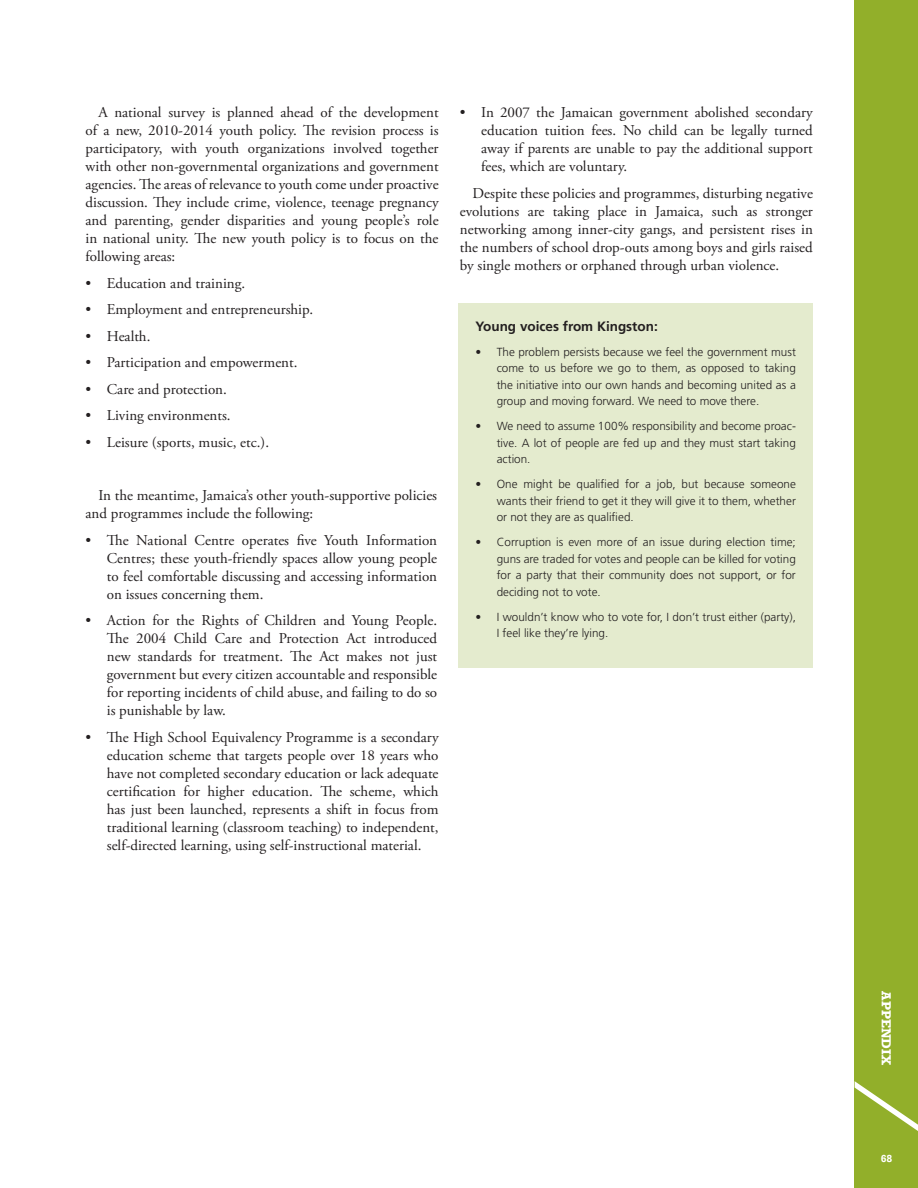
<style>
.page{position:relative;width:918px;height:1188px;background:#fff}
.page>*{position:absolute;margin:0;border:0;box-sizing:border-box;transform-origin:0 0}
.t1{font:15px/18px "Adobe Garamond Pro";color:#231f20;text-align:justify}
.t2{font:700 13.5px "Frutiger LT Std";color:#231f20}
.t3{font:700 13.5px "Rockwell";color:#fff}
.t4{font:300 11.7px/16.5px "Frutiger LT Std";color:#231f20;text-align:justify}
.t5{font:700 10.5px "Rockwell";color:#fff}
</style>
<div class="page">
<div style="left:854px;top:0;width:64px;height:1187px;background:#92af2a"></div>
<svg style="left:854px;top:1081px;width:64px;height:50px"></svg>
<div style="left:458px;top:303px;width:355px;height:365px;background:#e4ebce"></div>
<p class="t1" style="left:86px;top:104px;width:354px;text-indent:13px">A national survey is planned ahead of the development of a new, 2010-2014 youth policy. The revision process is participatory, with youth organizations involved together with other non-governmental organizations and government agencies. The areas of relevance to youth come under proactive discussion. They include crime, violence, teenage pregnancy and parenting, gender disparities and young people’s role in national unity. The new youth policy is to focus on the following areas:</p>
<p class="t1" style="left:86px;top:274px;width:161px">• Education and training.</p>
<p class="t1" style="left:86px;top:301px;width:229px">• Employment and entrepreneurship.</p>
<p class="t1" style="left:86px;top:327px;width:66px">• Health.</p>
<p class="t1" style="left:86px;top:354px;width:213px">• Participation and empowerment.</p>
<p class="t1" style="left:86px;top:380px;width:143px">• Care and protection.</p>
<p class="t1" style="left:86px;top:407px;width:147px">• Living environments.</p>
<p class="t1" style="left:86px;top:433px;width:185px">• Leisure (sports, music, etc.).</p>
<p class="t1" style="left:86px;top:486px;width:353px;text-indent:13px">In the meantime, Jamaica’s other youth-supportive policies and programmes include the following:</p>
<p class="t1" style="left:107px;top:531px;width:332px;text-indent:-21px">• The National Centre operates five Youth Information Centres; these youth-friendly spaces allow young people to feel comfortable discussing and accessing information on issues concerning them.</p>
<p class="t1" style="left:107px;top:612px;width:332px;text-indent:-21px">• Action for the Rights of Children and Young People.<br>The 2004 Child Care and Protection Act introduced new standards for treatment. The Act makes not just government but every citizen accountable and responsible for reporting incidents of child abuse, and failing to do so is punishable by law.</p>
<p class="t1" style="left:107px;top:728px;width:333px;text-indent:-21px">• The High School Equivalency Programme is a secondary education scheme that targets people over 18 years who have not completed secondary education or lack adequate certification for higher education. The scheme, which has just been launched, represents a shift in focus from traditional learning (classroom teaching) to independent, self-directed learning, using self-instructional material.</p>
<p class="t1" style="left:481px;top:104px;width:333px;text-indent:-21px">• In 2007 the Jamaican government abolished secondary education tuition fees. No child can be legally turned away if parents are unable to pay the additional support fees, which are voluntary.</p>
<p class="t1" style="left:460px;top:184px;width:354px;text-indent:13px">Despite these policies and programmes, disturbing negative evolutions are taking place in Jamaica, such as stronger networking among inner-city gangs, and persistent rises in the numbers of school drop-outs among boys and girls raised by single mothers or orphaned through urban violence.</p>
<p class="t2" style="left:475px;top:318px;width:184px">Young voices from Kingston:</p>
<p class="t4" style="left:497px;top:343px;width:301px;text-indent:-21px">• The problem persists because we feel the government must come to us before we go to them, as opposed to taking the initiative into our own hands and becoming united as a group and moving forward. We need to move there.</p>
<p class="t4" style="left:497px;top:418px;width:301px;text-indent:-21px">• We need to assume 100% responsibility and become proac&shy;tive. A lot of people are fed up and they must start taking action.</p>
<p class="t4" style="left:497px;top:476px;width:301px;text-indent:-21px">• One might be qualified for a job, but because someone wants their friend to get it they will give it to them, whether or not they are as qualified.</p>
<p class="t4" style="left:497px;top:534px;width:301px;text-indent:-21px">• Corruption is even more of an issue during election time; guns are traded for votes and people can be killed for voting for a party that their community does not support, or for deciding not to vote.</p>
<p class="t4" style="left:497px;top:608px;width:301px;text-indent:-21px">• I wouldn’t know who to vote for, I don’t trust either (party),<br>I feel like they’re lying.</p>
<p class="t3" style="left:894px;top:991px;width:75px;rotate:90deg">Append ix</p>
<p class="t5" style="left:880px;top:1151px;width:13px">68</p>
</div>
